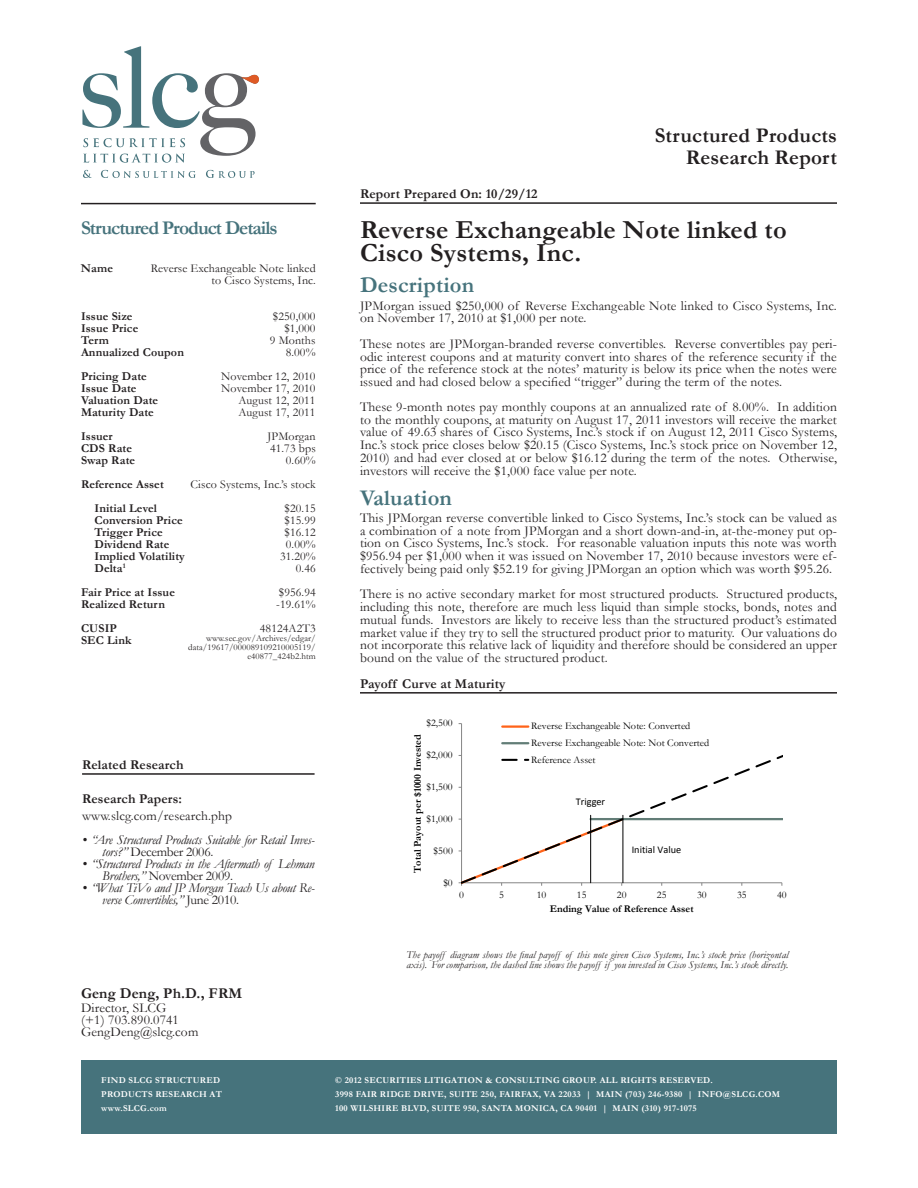
<style>
.page{position:relative;width:918px;height:1188px;background:#fff}
.page>*{position:absolute;margin:0;border:0;box-sizing:border-box;transform-origin:0 0}
.t1{font:700 26.25px/22.5px "Garamond";letter-spacing:.01em;color:#231f20}
.t2{font:700 22.5px "Garamond";letter-spacing:.01em;color:#46737c}
.t3{font:700 21px/22.5px "Garamond";letter-spacing:.01em;color:#231f20;text-align:right}
.t4{font:700 19.5px "Garamond";letter-spacing:-.05em;color:#46737c}
.t5{font:700 15px "Garamond";letter-spacing:.01em;color:#231f20}
.t6{font:13.5px/12.8px "Garamond";letter-spacing:.01em;color:#231f20;text-align:justify}
.t7{font:italic 13.5px/12px "Garamond";letter-spacing:-.02em;color:#231f20}
.t8{font:700 13.5px "Garamond";letter-spacing:.01em;color:#231f20}
.t9{font:700 12px/12px "Garamond";letter-spacing:.01em;color:#231f20}
.t10{font:12px/12px "Garamond";letter-spacing:.01em;color:#231f20;text-align:right}
.t11{font:italic 10.5px/9.8px "Garamond";letter-spacing:.01em;color:#231f20}
.t12{font:10.35px "Garamond";color:#000}
.t13{font:10.2px/16.6px "Garamond";color:#000}
.t14{font:700 10.2px "Garamond";color:#000}
.t15{font:10.2px "Calibri";color:#000}
.t16{font:700 9px/14.2px "Garamond";letter-spacing:.03em;color:#fff}
.t17{font:9px/9px "Garamond";letter-spacing:.01em;color:#231f20;text-align:right}
.s1{font-style:normal}
</style>
<div class="page">
<hr style="left:360px;top:202px;width:477px;height:2px;background:#231f20">
<hr style="left:360px;top:692px;width:477px;height:2px;background:#231f20">
<hr style="left:461px;top:724px;width:1px;height:159px;background:#868686">
<hr style="left:502px;top:725px;width:26px;height:3px;background:#ff6319">
<hr style="left:502px;top:742px;width:26px;height:2px;background:#627d77">
<svg style="left:459px;top:755px;width:324px;height:131px"></svg>
<hr style="left:81px;top:203px;width:235px;height:1px;background:#231f20">
<div style="left:81px;top:1061px;width:234px;height:73px;background:#46737c"></div>
<div style="left:315px;top:1061px;width:522px;height:73px;background:#46737c"></div>
<hr style="left:82px;top:773px;width:233px;height:2px;background:#231f20">
<svg style="left:83px;top:170px;width:9px;height:8px"></svg>
<svg style="left:101px;top:170px;width:95px;height:8px"></svg>
<svg style="left:206px;top:170px;width:49px;height:8px"></svg>
<svg style="left:82px;top:46px;width:177px;height:117px"></svg>
<h3 class="t4" style="left:81px;top:215px;width:198px">Structured Product Details</h3>
<p class="t9" style="left:81px;top:263px;width:33px">Name</p>
<p class="t10" style="left:151px;top:262px;width:166px">Reverse Exchangeable Note linked to Cisco Systems, Inc.</p>
<p class="t10" style="left:270px;top:310px;width:47px">$250,000 $1,000<br>9 Months<br>8.00%</p>
<p class="t10" style="left:221px;top:370px;width:96px">November 12, 2010<br>November 17, 2010<br>August 12, 2011<br>August 17, 2011</p>
<p class="t9" style="left:81px;top:310px;width:104px">Issue Size<br>Issue Price<br>Term<br>Annualized Coupon</p>
<p class="t9" style="left:81px;top:370px;width:79px">Pricing Date<br>Issue Date<br>Valuation Date<br>Maturity Date</p>
<p class="t9" style="left:81px;top:430px;width:56px">Issuer<br>CDS Rate<br>Swap Rate</p>
<p class="t10" style="left:267px;top:430px;width:50px">JPMorgan<br>41.73 bps<br>0.60%</p>
<p class="t9" style="left:95px;top:502px;width:92px">Initial Level<br>Conversion Price<br>Trigger Price<br>Dividend Rate<br>Implied Volatility<br>Delta<sup>1</sup></p>
<p class="t10" style="left:280px;top:502px;width:37px">$20.15 $15.99 $16.12<br>0.00%<br>31.20%<br>0.46</p>
<p class="t9" style="left:81px;top:586px;width:95px">Fair Price at Issue<br>Realized Return</p>
<p class="t9" style="left:81px;top:622px;width:52px">CUSIP<br>SEC Link</p>
<p class="t9" style="left:81px;top:479px;width:84px">Reference Asset</p>
<p class="t10" style="left:191px;top:478px;width:127px">Cisco Systems, Inc.’s stock</p>
<p class="t10" style="left:276px;top:586px;width:41px;text-align:left">$956.94 -19.61%</p>
<p class="t10" style="left:260px;top:622px;width:57px">48124A2T3</p>
<p class="t17" style="left:188px;top:633px;width:129px">www.sec.gov/Archives/edgar/ data/19617/000089109210005119/ e40877_424b2.htm</p>
<p class="t8" style="left:82px;top:755px;width:103px">Related Research</p>
<p class="t8" style="left:82px;top:790px;width:102px">Research Papers:</p>
<p class="t6" style="left:82px;top:809px;width:151px">www.slcg.com/research.php</p>
<p class="t7" style="left:102px;top:833px;width:214px;text-indent:-20px">• “Are Structured Products Suitable for Retail Inves&shy;tors?” <span class="s1">December 2006.</span></p>
<p class="t7" style="left:102px;top:857px;width:214px;text-indent:-20px">• “Structured Products in the Aftermath of Lehman<br>Brothers,” <span class="s1">November 2009.</span></p>
<p class="t7" style="left:102px;top:881px;width:214px;text-indent:-20px">• “What TiVo and JP Morgan Teach Us about Re&shy;verse Convertibles,” <span class="s1">June 2010.</span></p>
<h3 class="t3" style="left:655px;top:124px;width:184px">Structured Products<br>Research Report</h3>
<p class="t8" style="left:360px;top:184px;width:179px">Report Prepared On: 10/29/12</p>
<h1 class="t1" style="left:360px;top:219px;width:428px">Reverse Exchangeable Note linked to<br>Cisco Systems, Inc.</h1>
<h2 class="t2" style="left:360px;top:270px;width:116px">Description</h2>
<p class="t6" style="left:360px;top:299px;width:478px">JPMorgan issued $250,000 of Reverse Exchangeable Note linked to Cisco Systems, Inc. on November 17, 2010 at $1,000 per note.</p>
<p class="t6" style="left:360px;top:337px;width:478px">These notes are JPMorgan-branded reverse convertibles. Reverse convertibles pay peri&shy;odic interest coupons and at maturity convert into shares of the reference security if the price of the reference stock at the notes’ maturity is below its price when the notes were issued and had closed below a specified “trigger” during the term of the notes.</p>
<p class="t6" style="left:360px;top:400px;width:479px">These 9-month notes pay monthly coupons at an annualized rate of 8.00%. In addition to the monthly coupons, at maturity on August 17, 2011 investors will receive the market value of 49.63 shares of Cisco Systems, Inc.’s stock if on August 12, 2011 Cisco Systems, Inc.’s stock price closes below $20.15 (Cisco Systems, Inc.’s stock price on November 12, 2010) and had ever closed at or below $16.12 during the term of the notes. Otherwise, investors will receive the $1,000 face value per note.</p>
<h2 class="t2" style="left:360px;top:482px;width:94px">Valuation</h2>
<p class="t6" style="left:360px;top:511px;width:479px">This JPMorgan reverse convertible linked to Cisco Systems, Inc.’s stock can be valued as a combination of a note from JPMorgan and a short down-and-in, at-the-money put op&shy;tion on Cisco Systems, Inc.’s stock. For reasonable valuation inputs this note was worth $956.94 per $1,000 when it was issued on November 17, 2010 because investors were ef&shy;fectively being paid only $52.19 for giving JPMorgan an option which was worth $95.26.</p>
<p class="t6" style="left:360px;top:587px;width:479px">There is no active secondary market for most structured products. Structured products, including this note, therefore are much less liquid than simple stocks, bonds, notes and mutual funds. Investors are likely to receive less than the structured product’s estimated market value if they try to sell the structured product prior to maturity. Our valuations do not incorporate this relative lack of liquidity and therefore should be considered an upper bound on the value of the structured product.</p>
<p class="t8" style="left:360px;top:674px;width:147px">Payoff Curve at Maturity</p>
<p class="t12" style="left:427px;top:716px;width:28px">$2,500</p>
<p class="t14" style="left:411px;top:873px;width:140px;rotate:-90deg">Total Payout per $1000 Invested</p>
<p class="t13" style="left:427px;top:746px;width:28px">$2,000</p>
<p class="t12" style="left:427px;top:780px;width:28px">$1,500</p>
<p class="t13" style="left:427px;top:810px;width:28px">$1,000</p>
<p class="t13" style="left:434px;top:842px;width:21px">$500</p>
<p class="t12" style="left:443px;top:875px;width:11px">$0</p>
<p class="t13" style="left:531px;top:718px;width:180px">Reverse Exchangeable Note: Converted<br>Reverse Exchangeable Note: Not Converted</p>
<p class="t12" style="left:531px;top:752px;width:66px">Reference Asset</p>
<p class="t15" style="left:576px;top:795px;width:31px">Trigger</p>
<p class="t15" style="left:632px;top:843px;width:51px">Initial Value</p>
<p class="t13" style="left:459px;top:886px;width:6px">0</p>
<p class="t13" style="left:499px;top:886px;width:6px">5</p>
<p class="t13" style="left:537px;top:886px;width:11px">10</p>
<p class="t13" style="left:577px;top:886px;width:11px">15</p>
<p class="t13" style="left:617px;top:886px;width:11px">20</p>
<p class="t13" style="left:657px;top:886px;width:11px">25</p>
<p class="t13" style="left:697px;top:886px;width:11px">30</p>
<p class="t13" style="left:737px;top:886px;width:11px">35</p>
<p class="t13" style="left:777px;top:886px;width:11px">40</p>
<p class="t14" style="left:550px;top:902px;width:145px">Ending Value of Reference Asset</p>
<p class="t11" style="left:406px;top:950px;width:383px">The payoff diagram shows the final payoff of this note given Cisco Systems, Inc.’s stock price (horizontal axis). For comparison, the dashed line shows the payoff if you invested in Cisco Systems, Inc.’s stock directly.</p>
<p class="t5" style="left:81px;top:983px;width:163px">Geng Deng, Ph.D., FRM</p>
<p class="t6" style="left:81px;top:1001px;width:119px;line-height:12px;text-align:left">Director, SLCG<br>(+1) 703.890.0741<br>GengDeng@slcg.com</p>
<p class="t16" style="left:101px;top:1073px;width:122px">FIND SLCG STRUCTURED<br>PRODUCTS RESEARCH AT www.SLCG.com</p>
<p class="t16" style="left:335px;top:1073px;width:446px">© 2012 SECURITIES LITIGATION &amp; CONSULTING GROUP. ALL RIGHTS RESERVED.<br>3998 FAIR RIDGE DRIVE, SUITE 250, FAIRFAX, VA 22033 | MAIN (703) 246-9380 | INFO@SLCG.COM<br>100 WILSHIRE BLVD, SUITE 950, SANTA MONICA, CA 90401 | MAIN (310) 917-1075</p>
</div>
